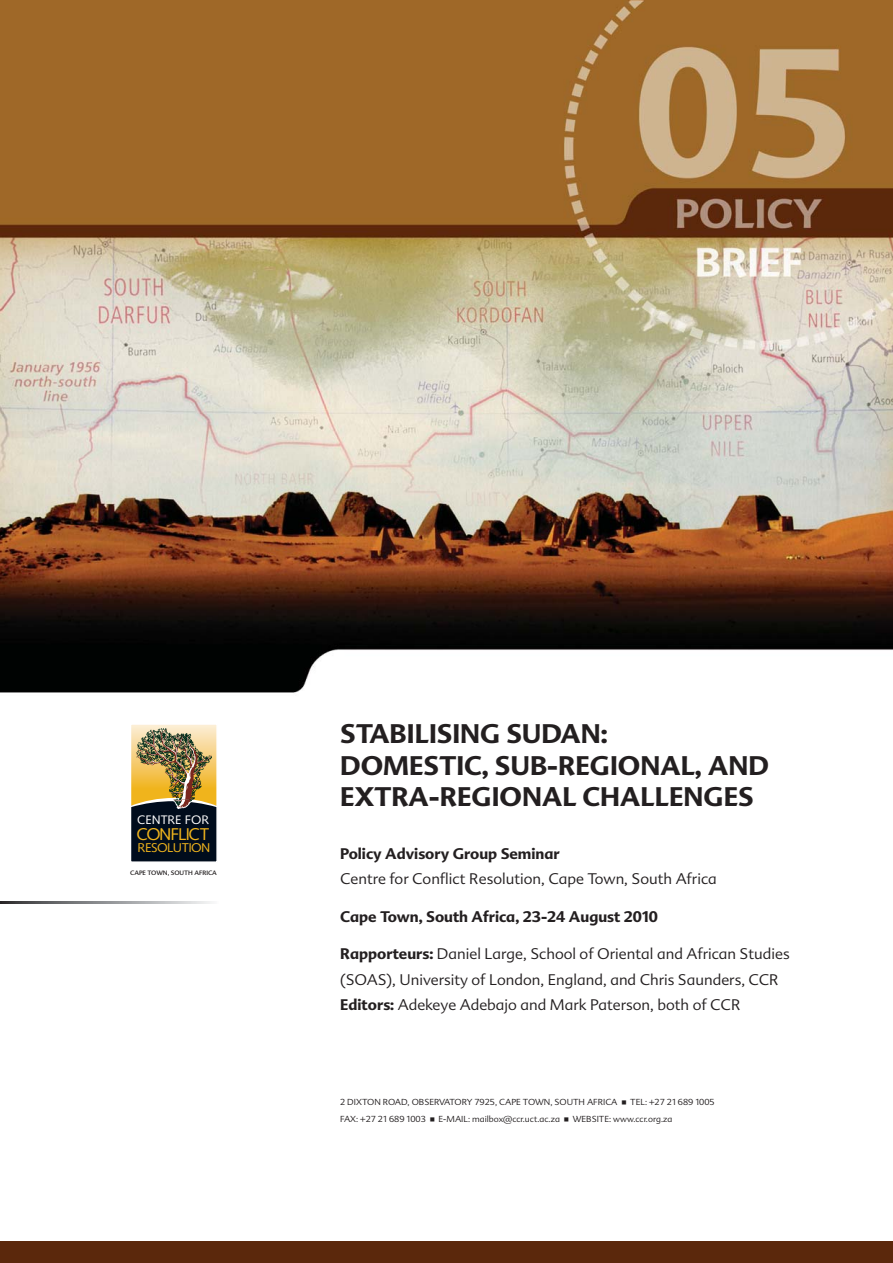
<style>
.page{position:relative;width:893px;height:1263px;background:#fff}
.page>*{position:absolute;margin:0;border:0;box-sizing:border-box;transform-origin:0 0}
.t1{font:700 26.25px/31.5px "Advert";color:#231f20}
.t2{font:17.1px "Syntax";letter-spacing:-.065em;color:#f0b41c}
.t3{font:300 15px/25.5px "Advert";color:#231f20}
.t4{font:700 15px "Advert";color:#231f20}
.t5{font:12.75px "Syntax";letter-spacing:-.04em;color:#f0b41c}
.t6{font:12.3px "Syntax";color:#fff}
.t7{font:300 8.55px "Advert";color:#231f20}
.t8{font:6.15px "Advert";color:#231f20}
.s1{font-weight:700}
</style>
<div class="page">
<img style="left:0;top:0;width:893px;height:693px">
<div style="left:0;top:1242px;width:893px;height:21px;background:#5b280c"></div>
<div style="left:131px;top:724px;width:86px;height:64px;background:#fbedd0"></div>
<img style="left:133px;top:729px;width:82px;height:131px">
<div style="left:130px;top:723px;width:88px;height:140px;border:2px solid #fff"></div>
<svg style="left:0;top:901px;width:212px;height:2px"></svg>
<p class="t6" style="left:137px;top:815px;width:73px">CENTRE FOR</p>
<p class="t2" style="left:137px;top:827px;width:74px">CONFLICT</p>
<p class="t5" style="left:138px;top:842px;width:74px">RESOLUTION</p>
<p class="t8" style="left:130px;top:870px;width:88px">CAPE TOWN, SOUTH AFRICA</p>
<h1 class="t1" style="left:340px;top:721px;width:430px">STABILISING SUDAN:<br>DOMESTIC, SUB-REGIONAL, AND<br>EXTRA-REGIONAL CHALLENGES</h1>
<p class="t4" style="left:340px;top:847px;width:221px">Policy Advisory Group Seminar</p>
<p class="t3" style="left:340px;top:867px;width:378px">Centre for Conflict Resolution, Cape Town, South Africa</p>
<p class="t4" style="left:340px;top:910px;width:319px">Cape Town, South Africa, 23-24 August 2010</p>
<p class="t3" style="left:340px;top:942px;width:451px"><span class="s1">Rapporteurs:</span> Daniel Large, School of Oriental and African Studies (SOAS), University of London, England, and Chris Saunders, CCR<br><span class="s1">Editors:</span> Adekeye Adebajo and Mark Paterson, both of CCR</p>
<p class="t7" style="left:340px;top:1098px;width:279px">2 DIXTON ROAD, OBSERVATORY 7925, CAPE TOWN, SOUTH AFRICA</p>
<p class="t7" style="left:630px;top:1098px;width:86px">TEL: +27 21 689 1005</p>
<p class="t7" style="left:340px;top:1116px;width:87px">FAX: +27 21 689 1003</p>
<p class="t7" style="left:439px;top:1116px;width:123px">E-MAIL: mailbox@ccr.uct.ac.za</p>
<p class="t7" style="left:573px;top:1116px;width:101px">WEBSITE: www.ccr.org.za</p>
</div>
